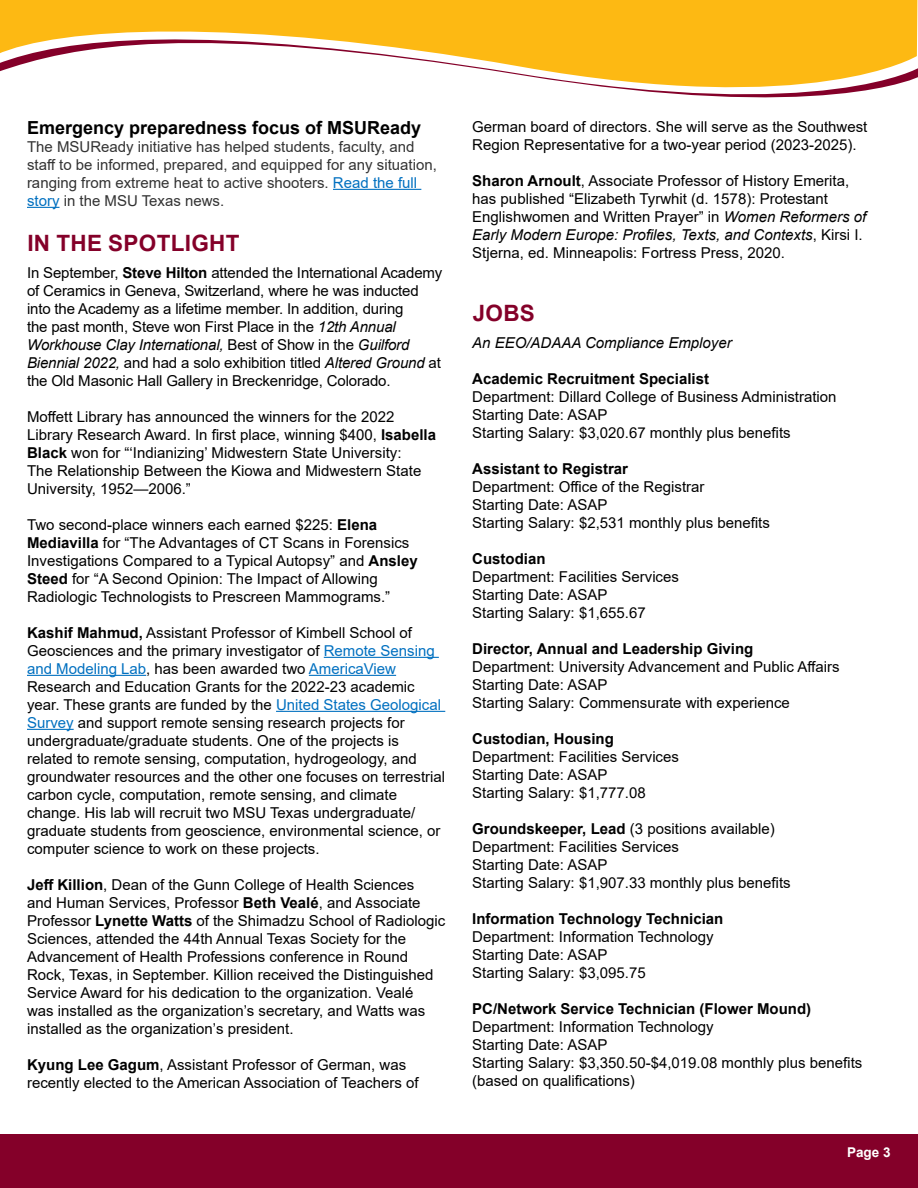
<style>
.page{position:relative;width:918px;height:1188px;background:#fff}
.page>*{position:absolute;margin:0;border:0;box-sizing:border-box;transform-origin:0 0}
.t1{font:700 22.5px "Arial";letter-spacing:.015em;color:#840029}
.t2{font:700 18px "Arial";color:#000}
.t3{font:15px/18px "Arial";color:#000}
.t4{font:700 15px "Arial";color:#000}
.t5{font:15px/18px "Arial";color:#333}
.t6{font:italic 15px "Arial";color:#000}
.t7{font:700 13.5px "Arial";color:#fff}
.s1{color:#0070c0}
.s2{font-weight:700}
.s3{font-style:italic}
</style>
<div class="page">
<hr style="left:333px;top:189px;width:88px;height:1px;background:#0070c0">
<hr style="left:27px;top:207px;width:33px;height:1px;background:#0070c0">
<hr style="left:324px;top:657px;width:115px;height:1px;background:#0070c0">
<hr style="left:27px;top:675px;width:119px;height:1px;background:#0070c0">
<hr style="left:309px;top:675px;width:87px;height:1px;background:#0070c0">
<hr style="left:276px;top:711px;width:169px;height:1px;background:#0070c0">
<hr style="left:27px;top:729px;width:47px;height:1px;background:#0070c0">
<div style="left:0;top:0;width:917px;height:20px;background:#fdb913"></div>
<svg style="left:0;top:20px;width:918px;height:78px"></svg>
<div style="left:0;top:1134px;width:918px;height:54px;background:#840029"></div>
<h4 class="t2" style="left:27px;top:115px;width:396px">Emergency preparedness focus of MSUReady</h4>
<p class="t5" style="left:27px;top:137px;width:411px">The MSUReady initiative has helped students, faculty, and staff to be informed, prepared, and equipped for any situation, ranging from extreme heat to active shooters. <span class="s1">Read the full story</span> in the MSU Texas news.</p>
<h3 class="t1" style="left:27px;top:227px;width:214px">IN THE SPOTLIGHT</h3>
<p class="t3" style="left:27px;top:263px;width:417px">In September, <span class="s2">Steve Hilton</span> attended the International Academy of Ceramics in Geneva, Switzerland, where he was inducted into the Academy as a lifetime member. In addition, during<br>the past month, Steve won First Place in the <span class="s3">12th Annual Workhouse Clay International,</span> Best of Show in the <span class="s3">Guilford Biennial 2022,</span> and had a solo exhibition titled <span class="s3">Altered Ground</span> at the Old Masonic Hall Gallery in Breckenridge, Colorado.</p>
<p class="t3" style="left:27px;top:407px;width:411px">Moffett Library has announced the winners for the 2022<br>Library Research Award. In first place, winning $400, <span class="s2">Isabella Black</span> won for “‘Indianizing’ Midwestern State University:<br>The Relationship Between the Kiowa and Midwestern State University, 1952—2006.”</p>
<p class="t3" style="left:27px;top:515px;width:392px">Two second-place winners each earned $225: <span class="s2">Elena Mediavilla</span> for “The Advantages of CT Scans in Forensics Investigations Compared to a Typical Autopsy” and <span class="s2">Ansley Steed</span> for “A Second Opinion: The Impact of Allowing Radiologic Technologists to Prescreen Mammograms.”</p>
<p class="t3" style="left:27px;top:623px;width:420px"><span class="s2">Kashif Mahmud,</span> Assistant Professor of Kimbell School of Geosciences and the primary investigator of <span class="s1">Remote Sensing and Modeling Lab</span>, has been awarded two <span class="s1">AmericaView </span>Research and Education Grants for the 2022-23 academic year. These grants are funded by the <span class="s1">United States Geological Survey</span> and support remote sensing research projects for undergraduate/graduate students. One of the projects is related to remote sensing, computation, hydrogeology, and groundwater resources and the other one focuses on terrestrial carbon cycle, computation, remote sensing, and climate change. His lab will recruit two MSU Texas undergraduate/ graduate students from geoscience, environmental science, or computer science to work on these projects.</p>
<p class="t3" style="left:27px;top:875px;width:420px"><span class="s2">Jeff Killion</span>, Dean of the Gunn College of Health Sciences<br>and Human Services, Professor <span class="s2">Beth Vealé</span>, and Associate Professor <span class="s2">Lynette Watts</span> of the Shimadzu School of Radiologic Sciences, attended the 44th Annual Texas Society for the Advancement of Health Professions conference in Round Rock, Texas, in September. Killion received the Distinguished Service Award for his dedication to the organization. Vealé<br>was installed as the organization’s secretary, and Watts was installed as the organization’s president.</p>
<p class="t3" style="left:27px;top:1055px;width:393px"><span class="s2">Kyung Lee Gagum</span>, Assistant Professor of German, was recently elected to the American Association of Teachers of</p>
<p class="t3" style="left:472px;top:117px;width:397px">German board of directors. She will serve as the Southwest<br>Region Representative for a two-year period (2023-2025).</p>
<p class="t3" style="left:472px;top:171px;width:396px"><span class="s2">Sharon Arnoult</span>, Associate Professor of History Emerita, has published “Elizabeth Tyrwhit (d. 1578): Protestant Englishwomen and Written Prayer” in <span class="s3">Women Reformers of Early Modern Europe: Profiles, Texts, and Contexts</span>, Kirsi I.<br>Stjerna, ed. Minneapolis: Fortress Press, 2020.</p>
<h3 class="t1" style="left:473px;top:297px;width:64px">JOBS</h3>
<p class="t6" style="left:472px;top:333px;width:261px">An EEO/ADAAA Compliance Employer</p>
<h5 class="t4" style="left:472px;top:368px;width:238px">Academic Recruitment Specialist</h5>
<p class="t3" style="left:472px;top:387px;width:366px">Department: Dillard College of Business Administration<br>Starting Date: ASAP<br>Starting Salary: $3,020.67 monthly plus benefits</p>
<h5 class="t4" style="left:472px;top:458px;width:157px">Assistant to Registrar</h5>
<p class="t3" style="left:472px;top:477px;width:299px">Department: Office of the Registrar<br>Starting Date: ASAP<br>Starting Salary: $2,531 monthly plus benefits</p>
<h5 class="t4" style="left:472px;top:548px;width:75px">Custodian</h5>
<p class="t3" style="left:472px;top:567px;width:208px">Department: Facilities Services<br>Starting Date: ASAP<br>Starting Salary: $1,655.67</p>
<h5 class="t4" style="left:472px;top:638px;width:283px">Director, Annual and Leadership Giving</h5>
<p class="t3" style="left:472px;top:657px;width:369px">Department: University Advancement and Public Affairs<br>Starting Date: ASAP<br>Starting Salary: Commensurate with experience</p>
<h5 class="t4" style="left:472px;top:728px;width:143px">Custodian, Housing</h5>
<p class="t3" style="left:472px;top:747px;width:208px">Department: Facilities Services<br>Starting Date: ASAP<br>Starting Salary: $1,777.08</p>
<p class="t3" style="left:472px;top:819px;width:320px"><span class="s2">Groundskeeper, Lead</span> (3 positions available)<br>Department: Facilities Services<br>Starting Date: ASAP<br>Starting Salary: $1,907.33 monthly plus benefits</p>
<h5 class="t4" style="left:472px;top:908px;width:253px">Information Technology Technician</h5>
<p class="t3" style="left:472px;top:927px;width:243px">Department: Information Technology<br>Starting Date: ASAP<br>Starting Salary: $3,095.75</p>
<h5 class="t4" style="left:472px;top:998px;width:340px">PC/Network Service Technician (Flower Mound)</h5>
<p class="t3" style="left:472px;top:1017px;width:392px">Department: Information Technology<br>Starting Date: ASAP<br>Starting Salary: $3,350.50-$4,019.08 monthly plus benefits (based on qualifications)</p>
<p class="t7" style="left:847px;top:1143px;width:45px">Page 3</p>
</div>
